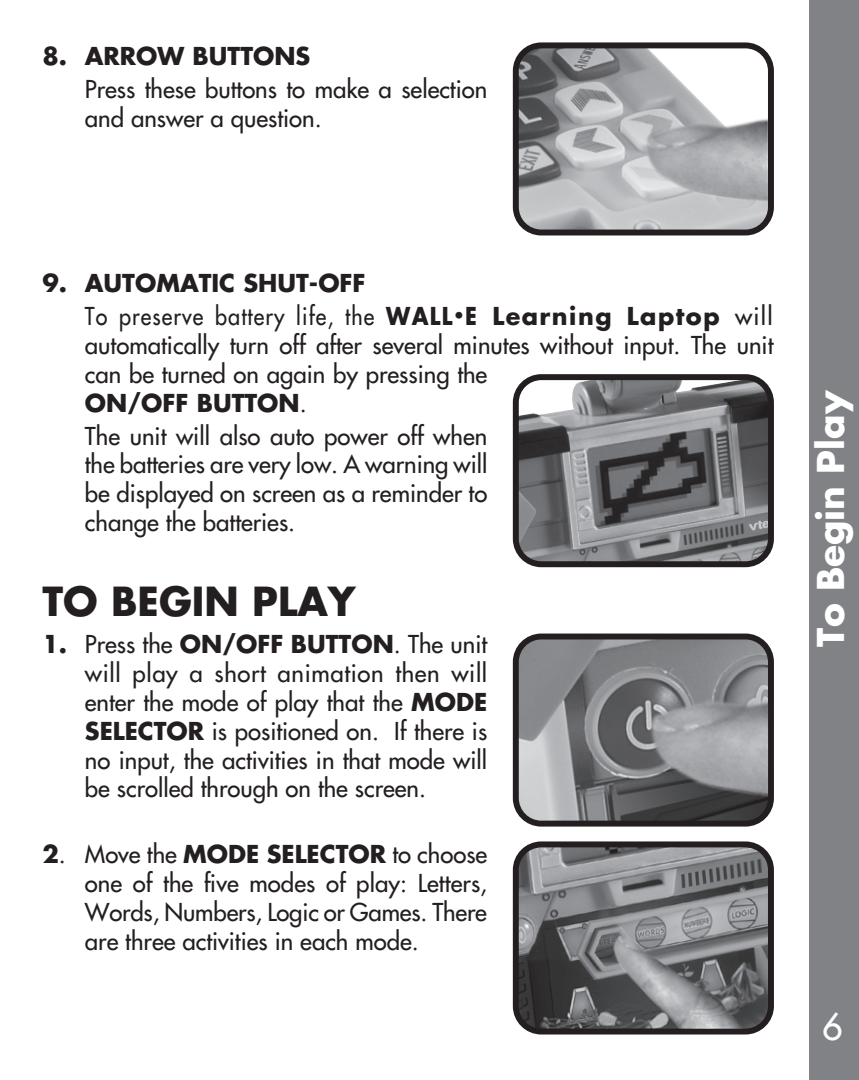
<style>
.page{position:relative;width:859px;height:1080px;background:#fff}
.page>*{position:absolute;margin:0;border:0;box-sizing:border-box;transform-origin:0 0}
.t1{font:700 39px "Futura";color:#231f20}
.t2{font:700 36px "Futura";color:#fff}
.t3{font:500 36px "Futura";color:#fff}
.t4{font:500 24px/28.8px "Futura";color:#231f20;text-align:justify}
.t5{font:700 24px/33px "Futura";color:#231f20}
.s1{font-weight:500}
.s2{font-weight:500;font-size:18px}
.s3{font-weight:700}
</style>
<div class="page">
<div style="left:809px;top:0;width:50px;height:1080px;background:#808285"></div>
<img style="left:580px;top:641px;width:187px;height:179px">
<div style="left:513px;top:634px;width:261px;height:193px;border:6px solid #231f20;border-radius:26px"></div>
<img style="left:529px;top:659px;width:239px;height:157px">
<img style="left:520px;top:381px;width:247px;height:179px">
<div style="left:513px;top:374px;width:261px;height:193px;border:6px solid #231f20;border-radius:26px"></div>
<img style="left:520px;top:848px;width:247px;height:180px">
<div style="left:513px;top:841px;width:261px;height:194px;border:6px solid #231f20;border-radius:26px"></div>
<img style="left:524px;top:888px;width:239px;height:141px">
<img style="left:520px;top:49px;width:247px;height:179px">
<div style="left:513px;top:42px;width:261px;height:193px;border:6px solid #231f20;border-radius:26px"></div>
<img style="left:529px;top:68px;width:239px;height:158px">
<p class="t5" style="left:42px;top:40px;width:269px">8. ARROW BUTTONS</p>
<p class="t4" style="left:85px;top:75px;width:404px">Press these buttons to make a selection and answer a question.</p>
<p class="t5" style="left:85px;top:266px;width:689px;text-indent:-42px">9. AUTOMATIC SHUT-OFF<br><span class="s1">To preserve battery life, the</span> WALL<span class="s2">•</span>E Learning Laptop <span class="s1">will</span></p>
<p class="t4" style="left:85px;top:331px;width:690px;text-align:left">automatically turn off after several minutes without input. The unit can be turned on again by pressing the<br><span class="s3">ON/OFF BUTTON</span>.</p>
<p class="t4" style="left:85px;top:421px;width:404px">The unit will also auto power off when the batteries are very low. A warning will be displayed on screen as a reminder to change the batteries.</p>
<h1 class="t1" style="left:42px;top:575px;width:315px">TO BEGIN PLAY</h1>
<p class="t4" style="left:85px;top:630px;width:404px;text-indent:-42px"><span class="s3">1.</span> Press the <span class="s3">ON/OFF BUTTON</span>. The unit will play a short animation then will enter the mode of play that the <span class="s3">MODE SELECTOR</span> is positioned on. If there is no input, the activities in that mode will be scrolled through on the screen.</p>
<p class="t4" style="left:85px;top:840px;width:404px;text-indent:-42px"><span class="s3">2</span>. Move the <span class="s3">MODE SELECTOR</span> to choose one of the five modes of play: Letters, Words, Numbers, Logic or Games. There are three activities in each mode.</p>
<h2 class="t2" style="left:807px;top:647px;width:257px;rotate:-90deg">To Begin Play</h2>
<h2 class="t3" style="left:822px;top:1004px;width:22px">6</h2>
</div>
